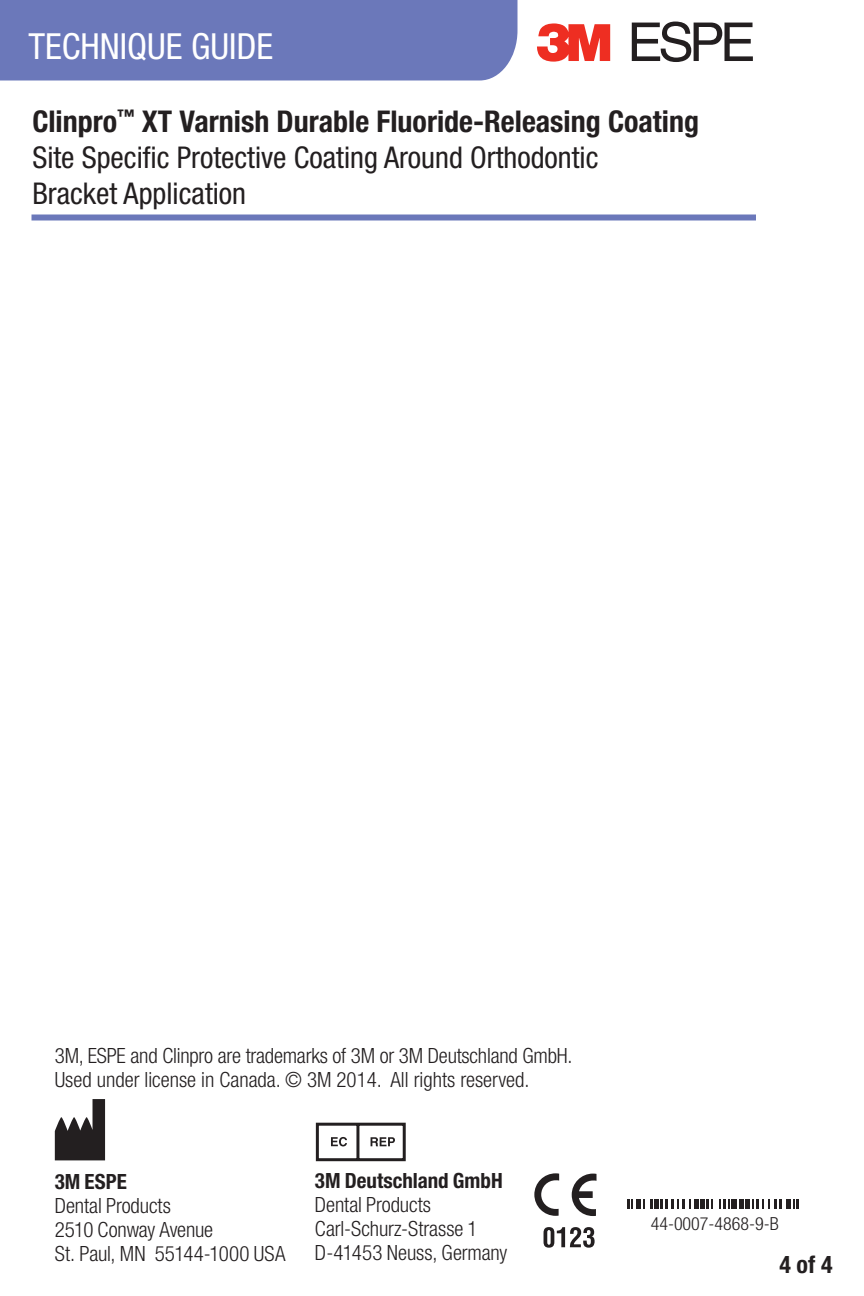
<style>
.page{position:relative;width:864px;height:1296px;background:#fff}
.page>*{position:absolute;margin:0;border:0;box-sizing:border-box;transform-origin:0 0}
.t1{font:condensed 36px "Helvetica Neue LT";color:#fff}
.t2{font:condensed 30px/36px "Helvetica Neue LT";color:#231f20}
.t3{font:700 condensed 24px "Helvetica Neue LT";color:#231f20}
.t4{font:300 condensed 21px "Helvetica Neue LT";letter-spacing:-.005em;color:#231f20}
.t5{font:700 condensed 21px "Helvetica Neue LT";color:#231f20}
.t6{font:300 condensed 18px "Helvetica Neue LT";color:#231f20}
.t7{font:12.9px "Helvetica";color:#231f20}
.s1{font-weight:700}
</style>
<div class="page">
<div style="left:32px;top:214px;width:724px;height:6px;background:#6b78ba"></div>
<div style="left:0;top:0;width:518px;height:81px;background:#6b78ba"></div>
<svg style="left:537px;top:23px;width:73px;height:39px"></svg>
<svg style="left:632px;top:22px;width:121px;height:40px"></svg>
<svg style="left:55px;top:1099px;width:50px;height:61px"></svg>
<svg style="left:316px;top:1123px;width:90px;height:38px"></svg>
<svg style="left:534px;top:1173px;width:25px;height:43px"></svg>
<svg style="left:572px;top:1174px;width:25px;height:42px"></svg>
<svg style="left:544px;top:1227px;width:51px;height:21px"></svg>
<svg style="left:627px;top:1199px;width:6px;height:10px"></svg>
<hr style="left:636px;top:1199px;width:4px;height:10px;background:#231f20">
<svg style="left:643px;top:1199px;width:10px;height:10px"></svg>
<div style="left:654px;top:1199px;width:5px;height:10px;background:#231f20"></div>
<svg style="left:660px;top:1199px;width:31px;height:10px"></svg>
<div style="left:694px;top:1199px;width:5px;height:10px;background:#231f20"></div>
<div style="left:700px;top:1199px;width:5px;height:10px;background:#231f20"></div>
<svg style="left:707px;top:1199px;width:6px;height:10px"></svg>
<svg style="left:719px;top:1199px;width:10px;height:10px"></svg>
<div style="left:731px;top:1199px;width:6px;height:10px;background:#231f20"></div>
<hr style="left:739px;top:1199px;width:4px;height:10px;background:#231f20">
<div style="left:745px;top:1199px;width:5px;height:10px;background:#231f20"></div>
<svg style="left:753px;top:1199px;width:29px;height:10px"></svg>
<hr style="left:787px;top:1199px;width:4px;height:10px;background:#231f20">
<svg style="left:793px;top:1199px;width:6px;height:10px"></svg>
<h1 class="t1" style="left:28px;top:26px;width:246px">TECHNIQUE GUIDE</h1>
<h2 class="t2" style="left:32px;top:103px;width:668px"><span class="s1">Clinpro</span><sup>™</sup> <span class="s1">XT Varnish Durable Fluoride-Releasing Coating<br></span>Site Specific Protective Coating Around Orthodontic<br>Bracket Application</h2>
<p class="t4" style="left:55px;top:1044px;width:519px">3M, ESPE and Clinpro are trademarks of 3M or 3M Deutschland GmbH.</p>
<p class="t4" style="left:55px;top:1068px;width:476px">Used under license in Canada. © 3M 2014. All rights reserved.</p>
<p class="t5" style="left:55px;top:1168px;width:74px">3M ESPE</p>
<p class="t4" style="left:55px;top:1193px;width:118px">Dental Products</p>
<p class="t4" style="left:55px;top:1217px;width:160px">2510 Conway Avenue</p>
<p class="t4" style="left:55px;top:1241px;width:232px">St. Paul, MN 55144-1000 USA</p>
<p class="t5" style="left:315px;top:1168px;width:189px">3M Deutschland GmbH</p>
<p class="t4" style="left:315px;top:1193px;width:118px">Dental Products</p>
<p class="t4" style="left:315px;top:1217px;width:164px">Carl-Schurz-Strasse 1</p>
<p class="t4" style="left:315px;top:1241px;width:194px">D-41453 Neuss, Germany</p>
<p class="t7" style="left:677px;top:1210px;width:81px">44000748689</p>
<p class="t6" style="left:651px;top:1214px;width:130px">44-0007-4868-9-B</p>
<p class="t3" style="left:779px;top:1250px;width:55px">4 of 4</p>
</div>
